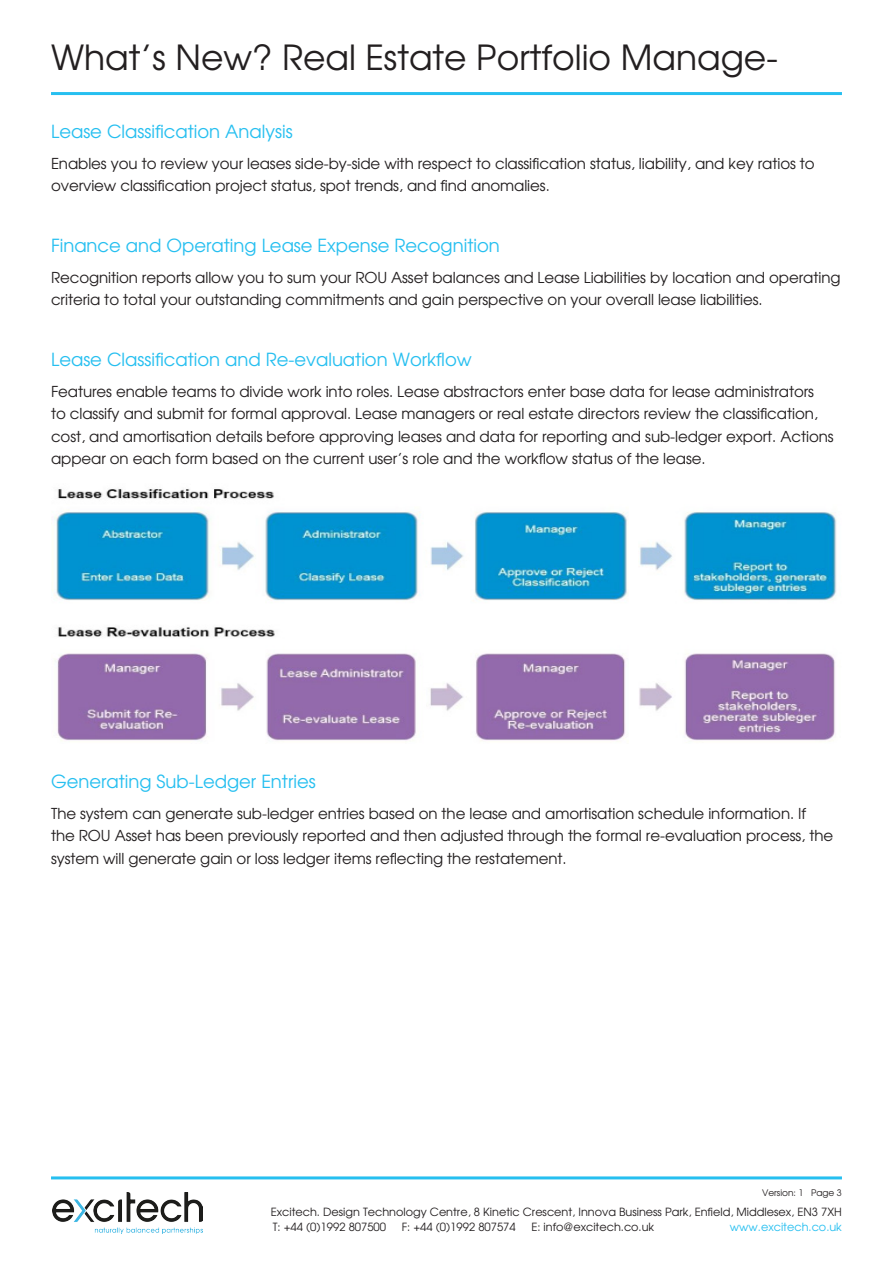
<style>
.page{position:relative;width:893px;height:1263px;background:#fff}
.page>*{position:absolute;margin:0;border:0;box-sizing:border-box;transform-origin:0 0}
.t1{font:34.5px "Te X Gyre Adventor";color:#231f20}
.t2{font:18px "Te X Gyre Adventor";color:#26bff0}
.t3{font:15px/22.5px "Te X Gyre Adventor";letter-spacing:-.005em;color:#231f20}
.t4{font:11.25px "Te X Gyre Adventor";color:#231f20}
.t5{font:11.25px "Te X Gyre Adventor";color:#26bff0}
.t6{font:9px "Te X Gyre Adventor";color:#231f20}
</style>
<div class="page">
<img style="left:53px;top:1193px;width:150px;height:40px">
<hr style="left:51px;top:92px;width:791px;height:3px;background:#26bff0">
<hr style="left:51px;top:1176px;width:791px;height:3px;background:#26bff0">
<img style="left:52px;top:489px;width:785px;height:252px">
<p class="t1" style="left:51px;top:30px;width:728px">What’s New? Real Estate Portfolio Manage-</p>
<p class="t2" style="left:51px;top:117px;width:243px">Lease Classification Analysis</p>
<p class="t3" style="left:51px;top:151px;width:765px">Enables you to review your leases side-by-side with respect to classification status, liability, and key ratios to overview classification project status, spot trends, and find anomalies.</p>
<p class="t2" style="left:51px;top:231px;width:450px">Finance and Operating Lease Expense Recognition</p>
<p class="t3" style="left:51px;top:265px;width:791px">Recognition reports allow you to sum your ROU Asset balances and Lease Liabilities by location and operating criteria to total your outstanding commitments and gain perspective on your overall lease liabilities.</p>
<p class="t2" style="left:51px;top:345px;width:422px">Lease Classification and Re-evaluation Workflow</p>
<p class="t3" style="left:51px;top:379px;width:784px">Features enable teams to divide work into roles. Lease abstractors enter base data for lease administrators<br>to classify and submit for formal approval. Lease managers or real estate directors review the classification, cost, and amortisation details before approving leases and data for reporting and sub-ledger export. Actions appear on each form based on the current user’s role and the workflow status of the lease.</p>
<p class="t2" style="left:51px;top:767px;width:266px">Generating Sub-Ledger Entries</p>
<p class="t3" style="left:51px;top:801px;width:784px">The system can generate sub-ledger entries based on the lease and amortisation schedule information. If the ROU Asset has been previously reported and then adjusted through the formal re-evaluation process, the system will generate gain or loss ledger items reflecting the restatement.</p>
<p class="t6" style="left:762px;top:1185px;width:81px">Version: 1 Page 3</p>
<p class="t4" style="left:271px;top:1203px;width:573px">Excitech. Design Technology Centre, 8 Kinetic Crescent, Innova Business Park, Enfield, Middlesex, EN3 7XH</p>
<p class="t4" style="left:273px;top:1218px;width:115px">T: +44 (0)1992 807500</p>
<p class="t4" style="left:402px;top:1218px;width:116px">F: +44 (0)1992 807574</p>
<p class="t4" style="left:531px;top:1218px;width:124px">E: info@excitech.co.uk</p>
<p class="t5" style="left:730px;top:1218px;width:114px">www.excitech.co.uk</p>
</div>
